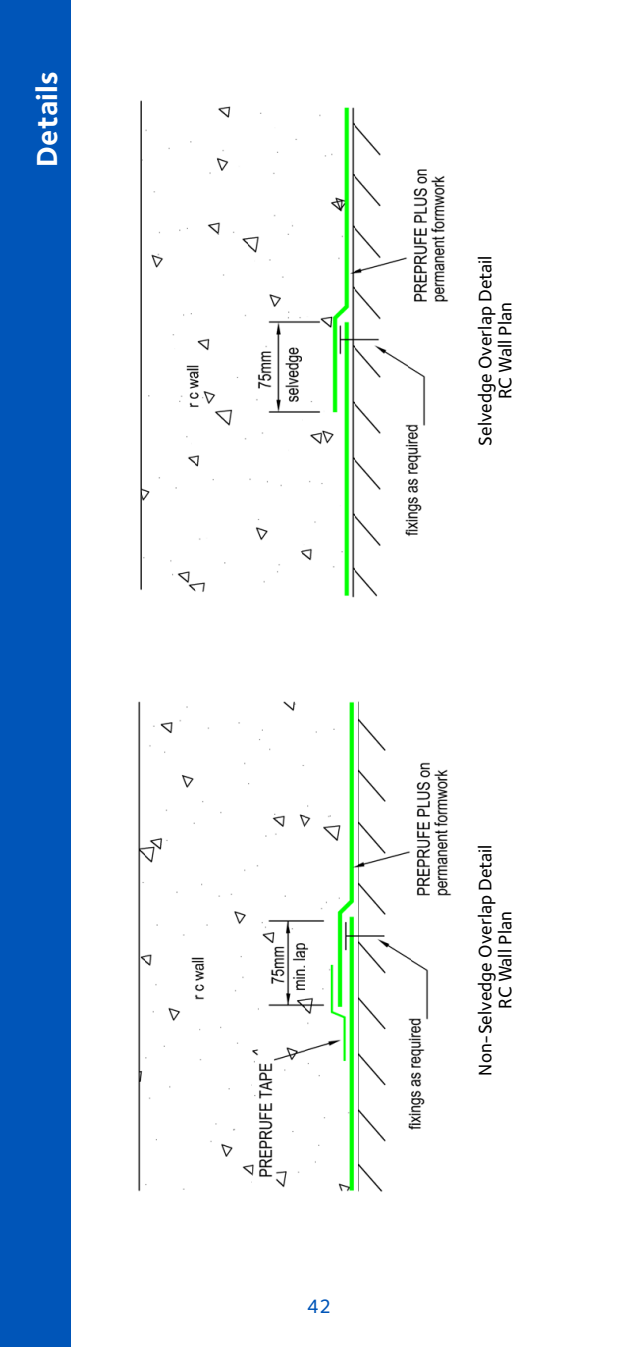
<style>
.page{position:relative;width:638px;height:1347px;background:#fff}
.page>*{position:absolute;margin:0;border:0;box-sizing:border-box;transform-origin:0 0}
.t1{font:700 30px "Foundry Sterling";letter-spacing:.01em;color:#fff}
.t2{font:500 20px "Foundry Sterling";color:#0055b8}
.t3{font:500 18.75px/20px "Foundry Sterling";color:#000;text-align:center}
</style>
<div class="page">
<div style="left:0;top:0;width:71px;height:1346px;background:#0055b8"></div>
<img style="left:138px;top:701px;width:314px;height:491px">
<img style="left:140px;top:100px;width:309px;height:498px">
<h1 class="t1" style="left:29px;top:167px;width:98px;rotate:-90deg">Details</h1>
<p class="t3" style="left:475px;top:445px;width:191px;rotate:-90deg">Selvedge Overlap Detail<br>RC Wall Plan</p>
<p class="t2" style="left:307px;top:1294px;width:26px">42</p>
<p class="t3" style="left:475px;top:1075px;width:232px;rotate:-90deg">Non-Selvedge Overlap Detail<br>RC Wall Plan</p>
</div>
